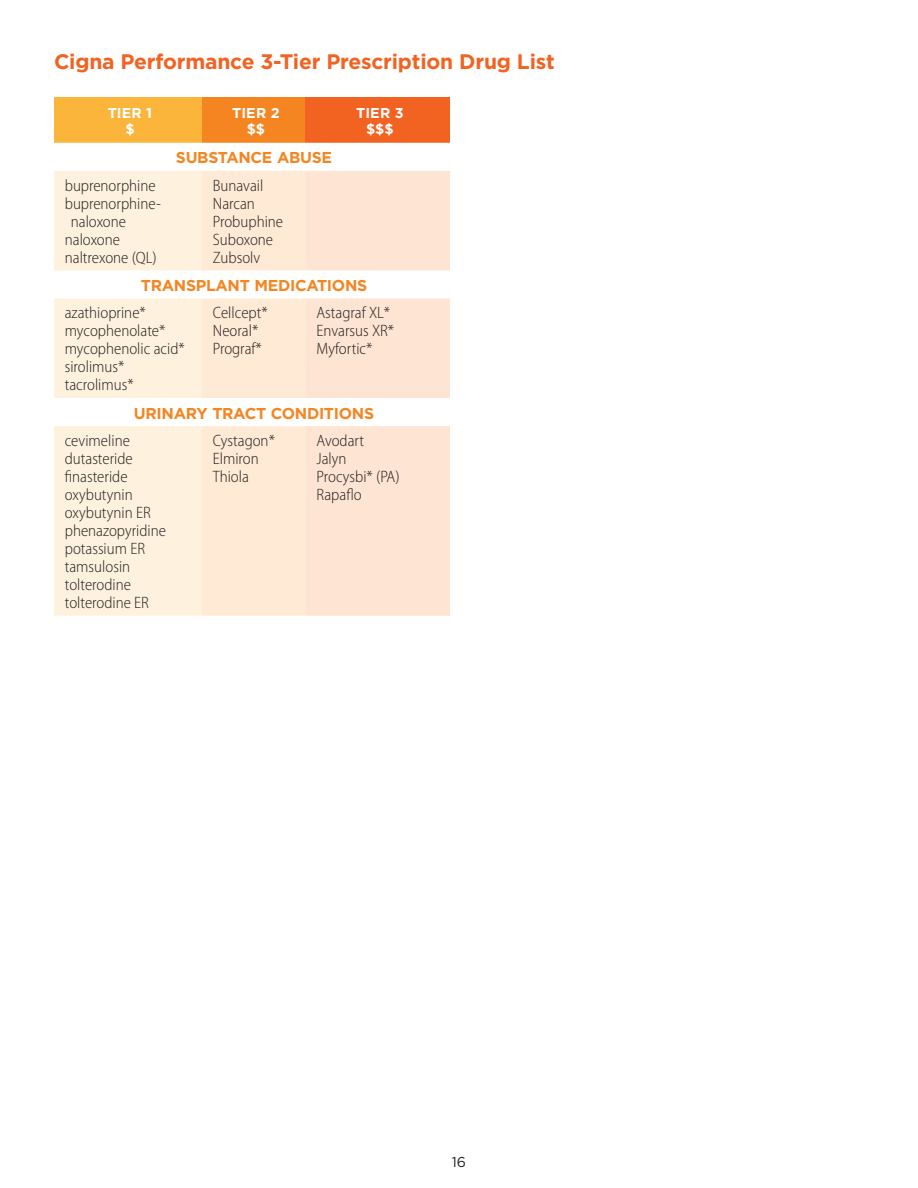
<style>
.page{position:relative;width:918px;height:1188px;background:#fff}
.page>*{position:absolute;margin:0;border:0;box-sizing:border-box;transform-origin:0 0}
.Page_headers_14_16_p{font:700 21px "Gotham";letter-spacing:-.01em;color:#f26221}
.List_Header{font:300 semi-condensed 16.5px/18px "Myriad Pro";color:#231f20}
.Drug_list_categories{font:700 15.75px "Gotham";letter-spacing:-.02em;color:#f58520}
.Table_column_header{font:700 14.25px "Gotham";letter-spacing:.005em;color:#fff}
.t1{font:14.25px "Gotham";color:#231f20}
</style>
<div class="page">
<div style="left:54px;top:97px;width:148px;height:46px;background:#fcb53b"></div>
<div style="left:202px;top:97px;width:104px;height:46px;background:#f58520"></div>
<div style="left:306px;top:97px;width:144px;height:46px;background:#f26221"></div>
<svg style="left:54px;top:171px;width:148px;height:445px;background:#fef3e2"></svg>
<svg style="left:202px;top:171px;width:104px;height:445px;background:#feecda"></svg>
<svg style="left:306px;top:171px;width:144px;height:445px;background:#fee7d7"></svg>
<p class="Page_headers_14_16_p" style="left:54px;top:48px;width:502px">Cigna Performance 3-Tier Prescription Drug List</p>
<p class="Table_column_header" style="left:108px;top:103px;width:46px">TIER 1</p>
<p class="Table_column_header" style="left:125px;top:120px;width:11px">$</p>
<p class="Table_column_header" style="left:232px;top:103px;width:49px">TIER 2</p>
<p class="Table_column_header" style="left:247px;top:120px;width:20px">$$</p>
<p class="Table_column_header" style="left:356px;top:103px;width:49px">TIER 3</p>
<p class="Table_column_header" style="left:366px;top:120px;width:29px">$$$</p>
<p class="Drug_list_categories" style="left:176px;top:147px;width:158px">SUBSTANCE ABUSE</p>
<p class="List_Header" style="left:213px;top:177px;width:52px">Bunavail</p>
<p class="List_Header" style="left:213px;top:195px;width:44px">Narcan</p>
<p class="List_Header" style="left:213px;top:213px;width:72px">Probuphine</p>
<p class="List_Header" style="left:213px;top:231px;width:62px">Suboxone</p>
<p class="List_Header" style="left:213px;top:249px;width:49px">Zubsolv</p>
<p class="Drug_list_categories" style="left:141px;top:275px;width:228px">TRANSPLANT MEDICATIONS</p>
<p class="List_Header" style="left:65px;top:304px;width:83px">azathioprine*</p>
<p class="List_Header" style="left:65px;top:322px;width:102px">mycophenolate*</p>
<p class="List_Header" style="left:65px;top:340px;width:121px">mycophenolic acid*</p>
<p class="List_Header" style="left:65px;top:358px;width:61px">sirolimus*</p>
<p class="List_Header" style="left:65px;top:376px;width:70px">tacrolimus*</p>
<p class="List_Header" style="left:65px;top:177px;width:93px">buprenorphine</p>
<p class="List_Header" style="left:71px;top:195px;width:92px;text-indent:-6px">buprenorphine&shy;naloxone</p>
<p class="List_Header" style="left:65px;top:231px;width:57px">naloxone</p>
<p class="List_Header" style="left:65px;top:249px;width:94px">naltrexone (QL)</p>
<p class="List_Header" style="left:317px;top:304px;width:75px">Astagraf XL*</p>
<p class="List_Header" style="left:317px;top:322px;width:79px">Envarsus XR*</p>
<p class="List_Header" style="left:317px;top:340px;width:57px">Myfortic*</p>
<p class="List_Header" style="left:213px;top:304px;width:56px">Cellcept*</p>
<p class="List_Header" style="left:213px;top:322px;width:47px">Neoral*</p>
<p class="List_Header" style="left:213px;top:340px;width:51px">Prograf*</p>
<p class="Drug_list_categories" style="left:134px;top:403px;width:242px">URINARY TRACT CONDITIONS</p>
<p class="List_Header" style="left:65px;top:432px;width:67px">cevimeline</p>
<p class="List_Header" style="left:65px;top:450px;width:70px">dutasteride</p>
<p class="List_Header" style="left:65px;top:468px;width:64px">finasteride</p>
<p class="List_Header" style="left:65px;top:486px;width:69px">oxybutynin</p>
<p class="List_Header" style="left:65px;top:504px;width:87px">oxybutynin ER</p>
<p class="List_Header" style="left:65px;top:522px;width:103px">phenazopyridine</p>
<p class="List_Header" style="left:65px;top:540px;width:82px">potassium ER</p>
<p class="List_Header" style="left:65px;top:558px;width:67px">tamsulosin</p>
<p class="List_Header" style="left:65px;top:576px;width:68px">tolterodine</p>
<p class="List_Header" style="left:65px;top:594px;width:86px">tolterodine ER</p>
<p class="List_Header" style="left:213px;top:432px;width:64px">Cystagon*</p>
<p class="List_Header" style="left:213px;top:450px;width:47px">Elmiron</p>
<p class="List_Header" style="left:213px;top:468px;width:38px">Thiola</p>
<p class="List_Header" style="left:317px;top:432px;width:49px">Avodart</p>
<p class="List_Header" style="left:317px;top:450px;width:32px">Jalyn</p>
<p class="List_Header" style="left:317px;top:468px;width:85px">Procysbi* (PA)</p>
<p class="List_Header" style="left:317px;top:486px;width:47px">Rapaflo</p>
<p class="t1" style="left:452px;top:1153px;width:16px">16</p>
</div>
